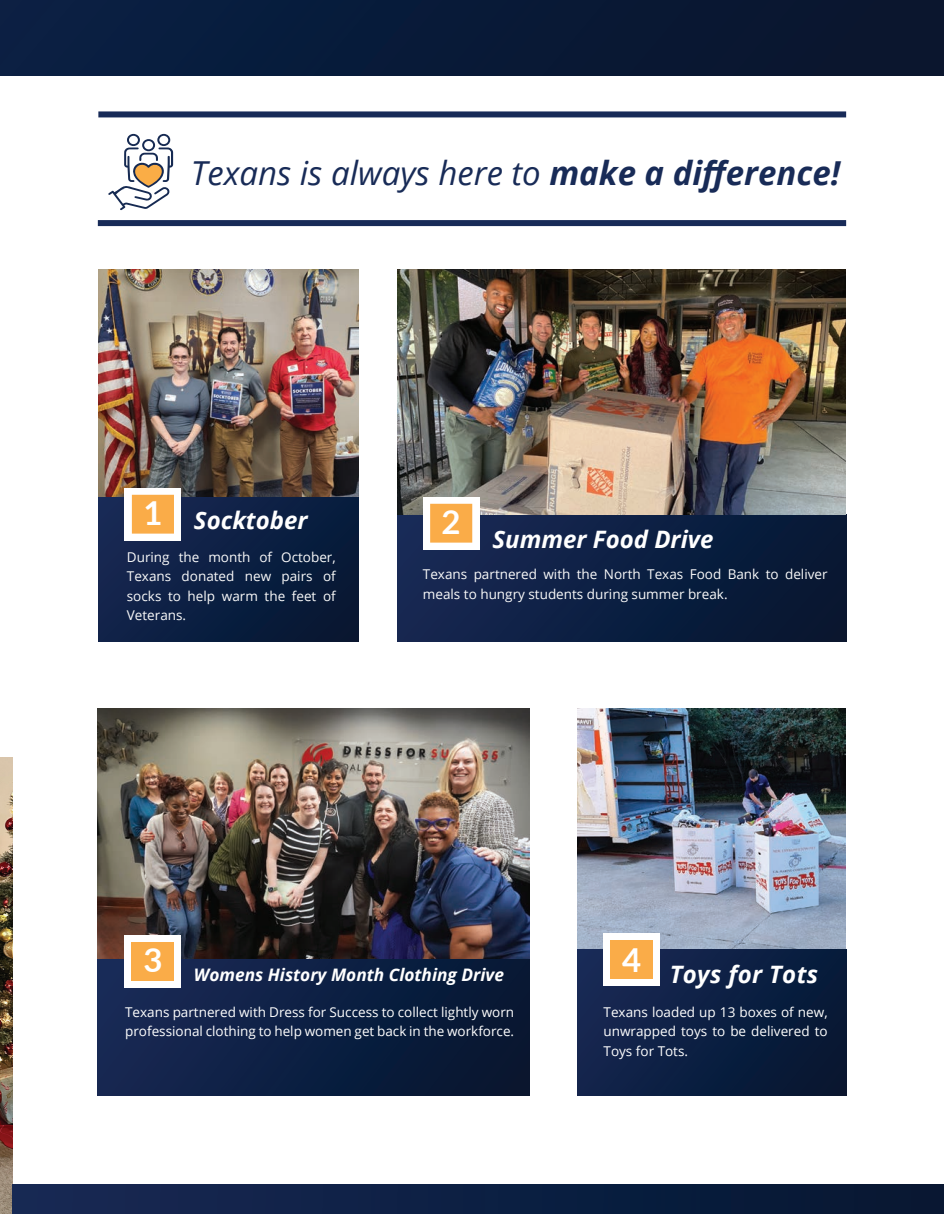
<style>
.page{position:relative;width:944px;height:1214px;background:#fff}
.page>*{position:absolute;margin:0;border:0;box-sizing:border-box;transform-origin:0 0}
.t1{font:italic 33px "Open Sans";color:#182b57}
.t2{font:700 33px "Lato";color:#fff}
.t3{font:italic 700 24px "Open Sans";color:#fff}
.t4{font:italic 700 17.25px "Open Sans";color:#fff}
.t5{font:13.5px/19.5px "Open Sans";color:#fff}
.t6{font:13.5px/19.5px "Open Sans";color:#fafafa;text-align:justify}
.s1{font-weight:700}
.s2{font-family:"Lato";font-style:normal;font-size:33px}
</style>
<div class="page">
<img style="left:0;top:757px;width:12px;height:457px">
<svg style="left:108px;top:134px;width:65px;height:76px"></svg>
<div style="left:98px;top:111px;width:748px;height:6px;background:#182b58"></div>
<div style="left:98px;top:220px;width:748px;height:6px;background:#182b58"></div>
<div style="left:397px;top:514px;width:449px;height:127px;background:linear-gradient(to right,#182955,#041631)"></div>
<img style="left:398px;top:269px;width:447px;height:245px">
<img style="left:98px;top:269px;width:260px;height:228px">
<img style="left:98px;top:709px;width:431px;height:250px">
<img style="left:577px;top:709px;width:268px;height:240px">
<div style="left:98px;top:497px;width:260px;height:144px;background:linear-gradient(to right,#162750,#051836)"></div>
<div style="left:98px;top:959px;width:431px;height:136px;background:linear-gradient(to right,#1a2b57,#031530)"></div>
<div style="left:577px;top:949px;width:269px;height:146px;background:linear-gradient(to right,#182953,#041734)"></div>
<div style="left:125px;top:488px;width:56px;height:52px;background:#fff"></div>
<div style="left:423px;top:497px;width:56px;height:52px;background:#fff"></div>
<div style="left:132px;top:495px;width:42px;height:38px;background:#faac48"></div>
<div style="left:430px;top:504px;width:42px;height:38px;background:#faac48"></div>
<div style="left:125px;top:935px;width:56px;height:52px;background:#fff"></div>
<div style="left:132px;top:941px;width:42px;height:39px;background:#faac48"></div>
<div style="left:603px;top:933px;width:57px;height:52px;background:#fff"></div>
<div style="left:610px;top:940px;width:43px;height:38px;background:#faac48"></div>
<div style="left:0;top:0;width:944px;height:75px;background:#091a37"></div>
<div style="left:12px;top:1184px;width:932px;height:30px;background:linear-gradient(to right,#172954,#041731)"></div>
<h1 class="t1" style="left:191px;top:150px;width:650px">Texans is always here to <span class="s1">make a difference!</span></h1>
<h2 class="t3" style="left:143px;top:503px;width:166px"><span class="s2">1</span> Socktober</h2>
<h1 class="t2" style="left:441px;top:498px;width:21px">2</h1>
<h2 class="t3" style="left:492px;top:522px;width:222px">Summer Food Drive</h2>
<p class="t6" style="left:127px;top:546px;width:210px">During the month of October, Texans donated new pairs of socks to help warm the feet of Veterans.</p>
<p class="t6" style="left:423px;top:564px;width:406px">Texans partnered with the North Texas Food Bank to deliver meals to hungry students during summer break.</p>
<h1 class="t2" style="left:143px;top:936px;width:21px">3</h1>
<h1 class="t2" style="left:622px;top:935px;width:21px">4</h1>
<p class="t4" style="left:194px;top:962px;width:311px">Womens History Month Clothing Drive</p>
<h2 class="t3" style="left:669px;top:957px;width:150px">Toys for Tots</h2>
<p class="t5" style="left:125px;top:1001px;width:390px">Texans partnered with Dress for Success to collect lightly worn professional clothing to help women get back in the workforce.</p>
<p class="t5" style="left:603px;top:1001px;width:226px;text-align:justify">Texans loaded up 13 boxes of new, unwrapped toys to be delivered to Toys for Tots.</p>
</div>
